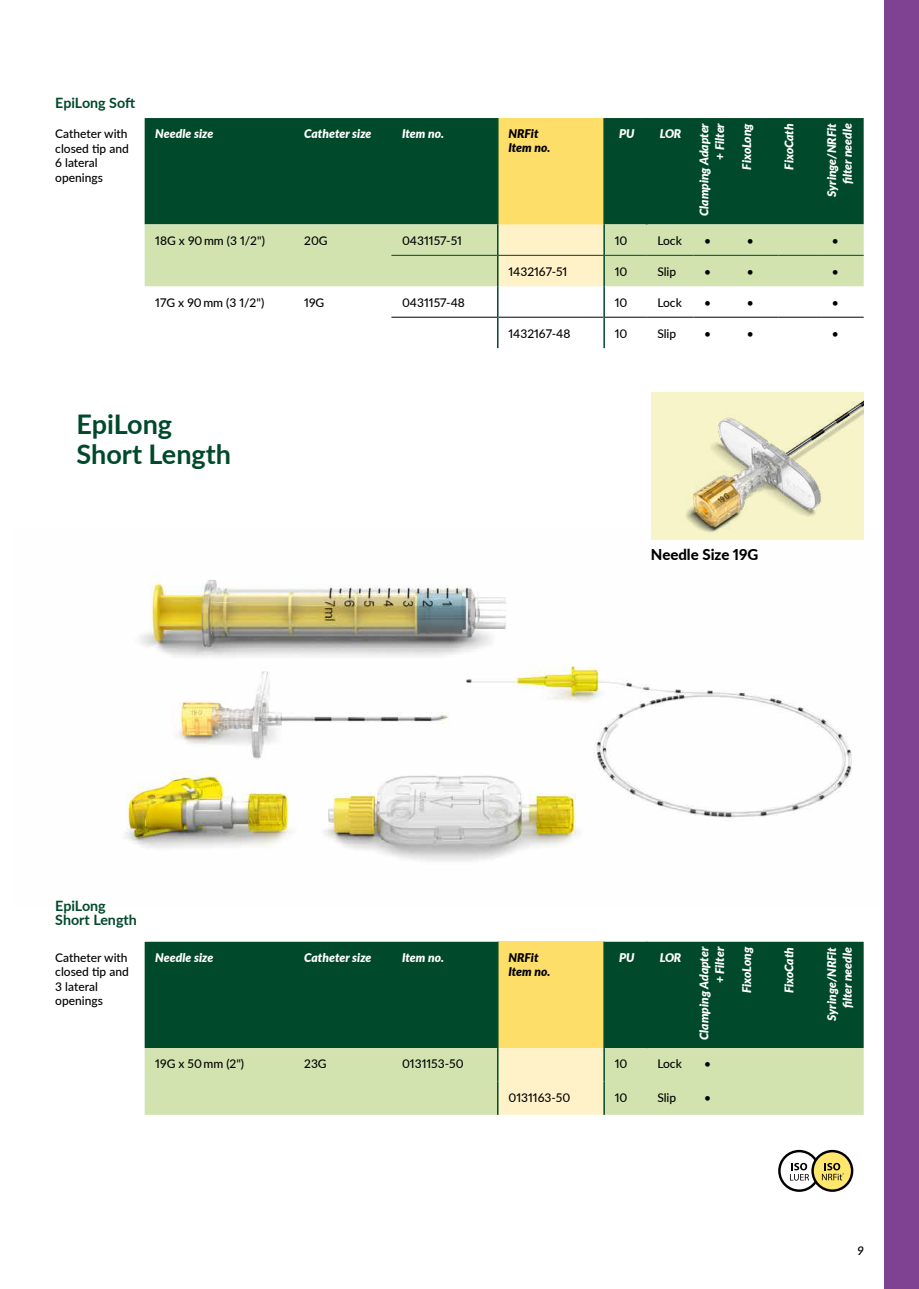
<style>
.page{position:relative;width:919px;height:1289px;background:#fff}
.page>*{position:absolute;margin:0;border:0;box-sizing:border-box;transform-origin:0 0}
.t1{font:700 27px/30px "Lato";color:#00492b}
.t2{font:800 15px "Lato";color:#000}
.t3{font:700 14.25px/14.2px "Lato";color:#00492b}
.t4{font:500 12px/14.4px "Lato";color:#000}
.t5{font:italic 900 12px/15.8px "Lato";color:#fff;text-align:right}
.t6{font:italic 900 12px/13.5px "Lato";letter-spacing:.005em;color:#000}
.t7{font:italic 600 12px "Lato";color:#000}
</style>
<div class="page">
<img style="left:125px;top:528px;width:739px;height:334px">
<img style="left:651px;top:392px;width:212px;height:147px">
<div style="left:145px;top:118px;width:718px;height:106px;background:#00492b"></div>
<div style="left:497px;top:118px;width:107px;height:106px;background:#fdde68"></div>
<svg style="left:145px;top:224px;width:718px;height:62px;background:#d7e4b3"></svg>
<hr style="left:391px;top:317px;width:106px;height:1px;background:#000">
<hr style="left:498px;top:317px;width:105px;height:1px;background:#000">
<hr style="left:605px;top:317px;width:41px;height:1px;background:#000">
<hr style="left:646px;top:317px;width:47px;height:1px;background:#000">
<hr style="left:693px;top:317px;width:43px;height:1px;background:#000">
<hr style="left:736px;top:317px;width:42px;height:1px;background:#000">
<hr style="left:778px;top:317px;width:43px;height:1px;background:#000">
<hr style="left:821px;top:317px;width:42px;height:1px;background:#000">
<hr style="left:497px;top:118px;width:1px;height:106px;background:#00492b">
<hr style="left:603px;top:118px;width:2px;height:106px;background:#00492b">
<hr style="left:646px;top:118px;width:1px;height:106px;background:#00492b">
<hr style="left:497px;top:224px;width:1px;height:31px;background:#00492b">
<hr style="left:603px;top:224px;width:2px;height:31px;background:#00492b">
<hr style="left:391px;top:255px;width:106px;height:1px;background:#00492b">
<hr style="left:497px;top:256px;width:1px;height:30px;background:#00492b">
<hr style="left:497px;top:255px;width:107px;height:1px;background:#00492b">
<hr style="left:603px;top:256px;width:2px;height:30px;background:#00492b">
<hr style="left:604px;top:255px;width:42px;height:1px;background:#00492b">
<hr style="left:646px;top:255px;width:47px;height:1px;background:#00492b">
<hr style="left:693px;top:255px;width:43px;height:1px;background:#00492b">
<hr style="left:736px;top:255px;width:42px;height:1px;background:#00492b">
<hr style="left:778px;top:255px;width:43px;height:1px;background:#00492b">
<hr style="left:821px;top:255px;width:42px;height:1px;background:#00492b">
<hr style="left:497px;top:286px;width:1px;height:31px;background:#00492b">
<hr style="left:603px;top:286px;width:2px;height:31px;background:#00492b">
<hr style="left:497px;top:317px;width:1px;height:31px;background:#00492b">
<hr style="left:603px;top:317px;width:2px;height:31px;background:#00492b">
<div style="left:145px;top:941px;width:718px;height:107px;background:#00492b"></div>
<div style="left:497px;top:941px;width:107px;height:107px;background:#fdde68"></div>
<div style="left:145px;top:1048px;width:718px;height:66px;background:#d2e3b0"></div>
<div style="left:498px;top:1048px;width:105px;height:66px;background:#fff2c9"></div>
<hr style="left:497px;top:941px;width:1px;height:107px;background:#00492b">
<hr style="left:603px;top:941px;width:2px;height:107px;background:#00492b">
<hr style="left:646px;top:941px;width:1px;height:107px;background:#00492b">
<hr style="left:497px;top:1048px;width:1px;height:33px;background:#00492b">
<hr style="left:603px;top:1048px;width:2px;height:33px;background:#00492b">
<hr style="left:497px;top:1081px;width:1px;height:33px;background:#00492b">
<hr style="left:603px;top:1081px;width:2px;height:33px;background:#00492b">
<div style="left:778px;top:1149px;width:42px;height:42px;border:2px solid #000;border-radius:50%"></div>
<svg style="left:812px;top:1151px;width:40px;height:39px"></svg>
<div style="left:811px;top:1149px;width:42px;height:42px;border:2px solid #000;border-radius:50%"></div>
<svg style="left:789px;top:1162px;width:20px;height:18px"></svg>
<svg style="left:821px;top:1162px;width:22px;height:18px"></svg>
<div style="left:884px;top:0;width:34px;height:1288px;background:#7f4293"></div>
<p class="t3" style="left:55px;top:95px;width:81px">EpiLong Soft</p>
<p class="t4" style="left:55px;top:126px;width:75px">Catheter with closed tip and<br>6 lateral openings</p>
<p class="t5" style="left:155px;top:125px;width:60px">Needle size</p>
<p class="t5" style="left:304px;top:125px;width:69px">Catheter size</p>
<p class="t5" style="left:402px;top:125px;width:44px">Item no.</p>
<p class="t6" style="left:508px;top:127px;width:44px">NRFit<br>Item no.</p>
<p class="t5" style="left:619px;top:125px;width:17px">PU</p>
<p class="t5" style="left:659px;top:125px;width:23px">LOR</p>
<p class="t5" style="left:695px;top:216px;width:95px;rotate:-90deg">Clamping Adapter + Filter</p>
<p class="t5" style="left:738px;top:170px;width:48px;rotate:-90deg">FixoLong</p>
<p class="t5" style="left:780px;top:170px;width:48px;rotate:-90deg">FixoCath</p>
<p class="t5" style="left:823px;top:197px;width:75px;rotate:-90deg">Syringe/NRFit filter needle</p>
<p class="t4" style="left:155px;top:233px;width:111px">18G x 90 mm (3 1/2")</p>
<p class="t4" style="left:304px;top:233px;width:25px">20G</p>
<p class="t4" style="left:402px;top:233px;width:61px">0431157-51</p>
<p class="t4" style="left:614px;top:233px;width:14px">10</p>
<p class="t4" style="left:657px;top:233px;width:26px">Lock</p>
<p class="t4" style="left:704px;top:233px;width:8px">•</p>
<p class="t4" style="left:746px;top:233px;width:8px">•</p>
<p class="t4" style="left:831px;top:233px;width:8px">•</p>
<p class="t4" style="left:508px;top:263px;width:60px">1432167-51</p>
<p class="t4" style="left:614px;top:263px;width:14px">10</p>
<p class="t4" style="left:657px;top:263px;width:20px">Slip</p>
<p class="t4" style="left:704px;top:263px;width:8px">•</p>
<p class="t4" style="left:746px;top:263px;width:8px">•</p>
<p class="t4" style="left:831px;top:263px;width:8px">•</p>
<p class="t4" style="left:155px;top:294px;width:110px">17G x 90 mm (3 1/2")</p>
<p class="t4" style="left:304px;top:294px;width:22px">19G</p>
<p class="t4" style="left:402px;top:294px;width:64px">0431157-48</p>
<p class="t4" style="left:614px;top:294px;width:14px">10</p>
<p class="t4" style="left:657px;top:294px;width:26px">Lock</p>
<p class="t4" style="left:704px;top:294px;width:8px">•</p>
<p class="t4" style="left:746px;top:294px;width:8px">•</p>
<p class="t4" style="left:831px;top:294px;width:8px">•</p>
<p class="t4" style="left:508px;top:325px;width:63px">1432167-48</p>
<p class="t4" style="left:614px;top:325px;width:14px">10</p>
<p class="t4" style="left:657px;top:325px;width:20px">Slip</p>
<p class="t4" style="left:704px;top:325px;width:8px">•</p>
<p class="t4" style="left:746px;top:325px;width:8px">•</p>
<p class="t4" style="left:831px;top:325px;width:8px">•</p>
<p class="t1" style="left:77px;top:408px;width:156px">EpiLong<br>Short Length</p>
<p class="t3" style="left:55px;top:898px;width:83px">EpiLong<br>Short Length</p>
<p class="t2" style="left:651px;top:543px;width:109px">Needle Size 19G</p>
<p class="t4" style="left:55px;top:950px;width:75px">Catheter with closed tip and<br>3 lateral openings</p>
<p class="t5" style="left:155px;top:949px;width:60px">Needle size</p>
<p class="t5" style="left:304px;top:949px;width:69px">Catheter size</p>
<p class="t5" style="left:402px;top:949px;width:44px">Item no.</p>
<p class="t6" style="left:508px;top:950px;width:44px">NRFit<br>Item no.</p>
<p class="t5" style="left:619px;top:949px;width:17px">PU</p>
<p class="t5" style="left:659px;top:949px;width:23px">LOR</p>
<p class="t5" style="left:695px;top:1039px;width:95px;rotate:-90deg">Clamping Adapter + Filter</p>
<p class="t5" style="left:738px;top:993px;width:48px;rotate:-90deg">FixoLong</p>
<p class="t5" style="left:780px;top:993px;width:48px;rotate:-90deg">FixoCath</p>
<p class="t5" style="left:823px;top:1020px;width:75px;rotate:-90deg">Syringe/NRFit filter needle</p>
<p class="t4" style="left:155px;top:1056px;width:90px">19G x 50 mm (2")</p>
<p class="t4" style="left:304px;top:1056px;width:24px">23G</p>
<p class="t4" style="left:402px;top:1056px;width:63px">0131153-50</p>
<p class="t4" style="left:614px;top:1056px;width:14px">10</p>
<p class="t4" style="left:657px;top:1056px;width:26px">Lock</p>
<p class="t4" style="left:704px;top:1056px;width:8px">•</p>
<p class="t4" style="left:508px;top:1089px;width:63px">0131163-50</p>
<p class="t4" style="left:614px;top:1089px;width:14px">10</p>
<p class="t4" style="left:657px;top:1089px;width:20px">Slip</p>
<p class="t4" style="left:704px;top:1089px;width:8px">•</p>
<p class="t7" style="left:857px;top:1241px;width:8px">9</p>
</div>
